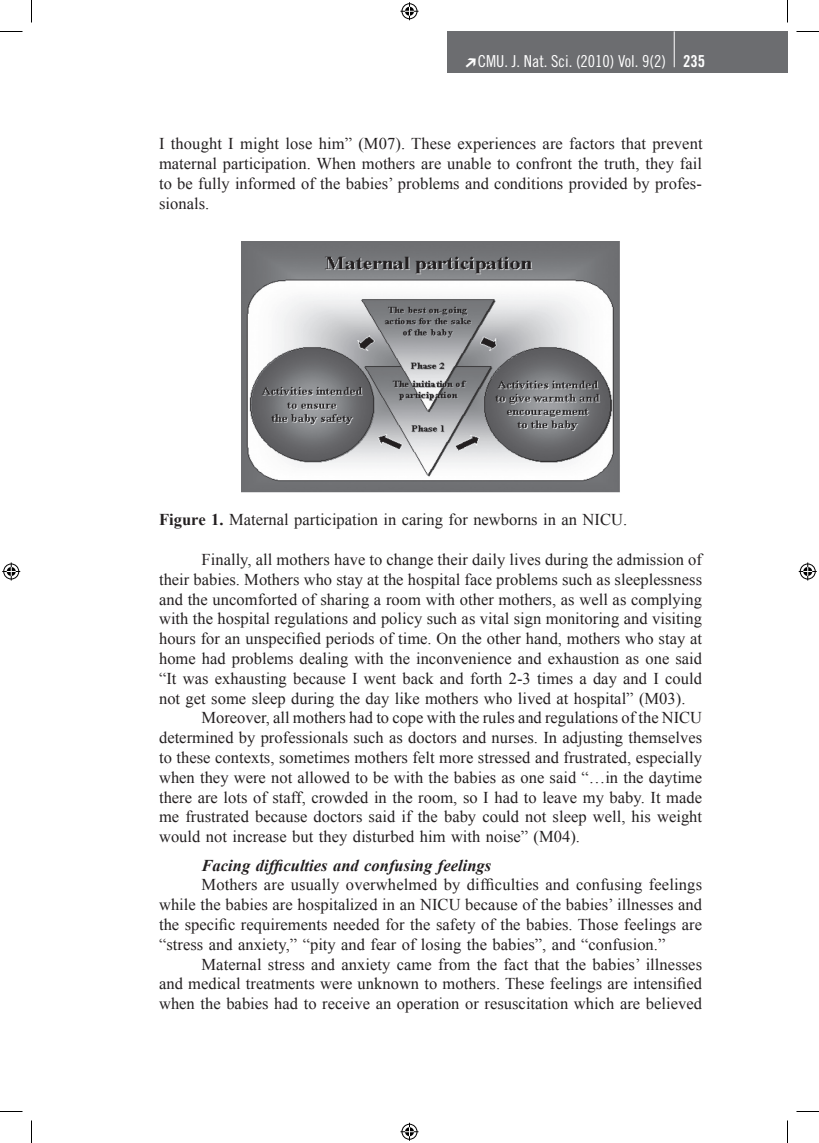
<style>
.page{position:relative;width:819px;height:1143px;background:#fff}
.page>*{position:absolute;margin:0;border:0;box-sizing:border-box;transform-origin:0 0}
.t1{font:16.5px/19.8px "Times New Roman";color:#231f20;text-align:justify}
.t2{font:italic 700 16.5px "Times New Roman";color:#231f20}
.t3{font:16.5px "Trade Gothic Cond Eighteen";color:#fff}
.s1{font-family:"Trade Gothic Bold Cond Twenty"}
.s2{font-weight:700}
</style>
<div class="page">
<div style="left:447px;top:32px;width:340px;height:41px;background:#6c6d70"></div>
<hr style="left:674px;top:32px;width:1px;height:35px;background:#fff">
<img style="left:241px;top:242px;width:379px;height:250px">
<svg style="left:0;top:31px;width:22px;height:1px"></svg>
<svg style="left:796px;top:31px;width:23px;height:1px"></svg>
<svg style="left:0;top:1111px;width:22px;height:1px"></svg>
<svg style="left:796px;top:1111px;width:23px;height:1px"></svg>
<svg style="left:31px;top:0;width:1px;height:22px"></svg>
<svg style="left:31px;top:1120px;width:1px;height:23px"></svg>
<svg style="left:787px;top:0;width:1px;height:22px"></svg>
<svg style="left:787px;top:1120px;width:1px;height:23px"></svg>
<svg style="left:400px;top:2px;width:18px;height:18px"></svg>
<svg style="left:400px;top:1123px;width:18px;height:18px"></svg>
<svg style="left:2px;top:562px;width:18px;height:18px"></svg>
<svg style="left:799px;top:562px;width:18px;height:18px"></svg>
<p class="t3" style="left:478px;top:52px;width:229px">CMU. J. Nat. Sci. (2010) Vol. 9(2) <span class="s1">235</span></p>
<p class="t1" style="left:159px;top:134px;width:545px">I thought I might lose him” (M07). These experiences are factors that prevent maternal participation. When mothers are unable to confront the truth, they fail to be fully informed of the babies’ problems and conditions provided by profes&shy;sionals.</p>
<p class="t1" style="left:159px;top:510px;width:470px"><span class="s2">Figure 1.</span> Maternal participation in caring for newborns in an NICU.</p>
<p class="t1" style="left:159px;top:549px;width:545px;text-indent:43px">Finally, all mothers have to change their daily lives during the admission of their babies. Mothers who stay at the hospital face problems such as sleeplessness and the uncomforted of sharing a room with other mothers, as well as complying with the hospital regulations and policy such as vital sign monitoring and visiting hours for an unspecified periods of time. On the other hand, mothers who stay at home had problems dealing with the inconvenience and exhaustion as one said “It was exhausting because I went back and forth 2-3 times a day and I could not get some sleep during the day like mothers who lived at hospital” (M03).</p>
<p class="t1" style="left:159px;top:708px;width:545px;text-indent:43px">Moreover, all mothers had to cope with the rules and regulations of the NICU determined by professionals such as doctors and nurses. In adjusting themselves to these contexts, sometimes mothers felt more stressed and frustrated, especially when they were not allowed to be with the babies as one said “…in the daytime there are lots of staff, crowded in the room, so I had to leave my baby. It made me frustrated because doctors said if the baby could not sleep well, his weight would not increase but they disturbed him with noise” (M04).</p>
<p class="t2" style="left:202px;top:854px;width:291px">Facing difficulties and confusing feelings</p>
<p class="t1" style="left:159px;top:875px;width:545px;text-indent:43px">Mothers are usually overwhelmed by difficulties and confusing feelings while the babies are hospitalized in an NICU because of the babies’ illnesses and the specific requirements needed for the safety of the babies. Those feelings are “stress and anxiety,” “pity and fear of losing the babies”, and “confusion.”</p>
<p class="t1" style="left:159px;top:954px;width:545px;text-indent:43px">Maternal stress and anxiety came from the fact that the babies’ illnesses and medical treatments were unknown to mothers. These feelings are intensified when the babies had to receive an operation or resuscitation which are believed</p>
</div>
